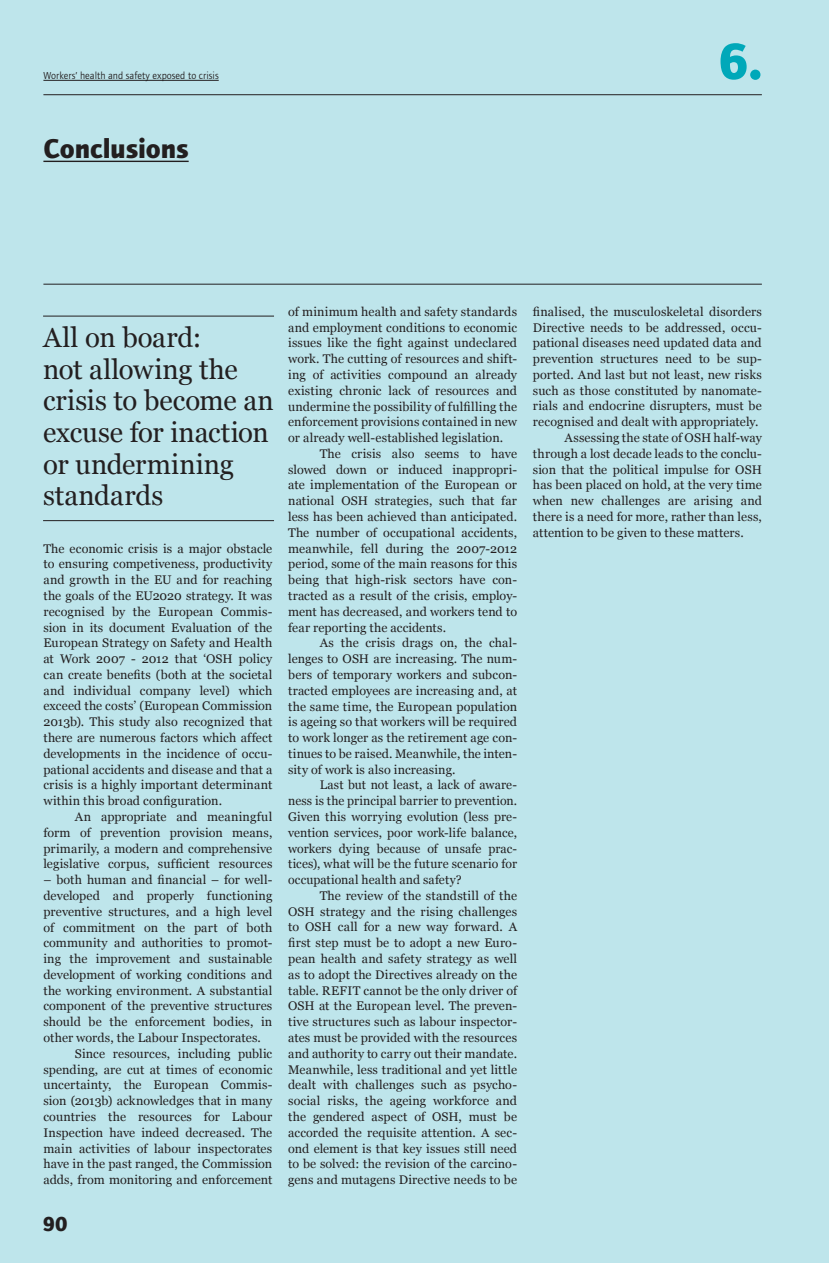
<style>
.page{position:relative;width:829px;height:1263px;background:#bee5eb}
.page>*{position:absolute;margin:0;border:0;box-sizing:border-box;transform-origin:0 0}
.t1{font:700 52.2px "Foundry Journal";color:#00a8b9}
.t2{font:27.9px/31.5px "Georgia";letter-spacing:-.005em;color:#231f20}
.t3{font:700 27.9px "Foundry Journal";letter-spacing:-.005em;color:#231f20}
.t4{font:700 20.85px "Foundry Journal";color:#231f20}
.t5{font:12.6px/15.8px "Georgia";letter-spacing:.01em;color:#231f20;text-align:justify}
.t6{font:10.5px "Foundry Journal";color:#231f20}
</style>
<div class="page">
<hr style="left:43px;top:284px;width:719px;height:1px;background:#231f20">
<hr style="left:43px;top:80px;width:176px;height:1px;background:#231f20">
<hr style="left:43px;top:94px;width:719px;height:1px;background:#231f20">
<hr style="left:43px;top:316px;width:231px;height:1px;background:#231f20">
<hr style="left:43px;top:520px;width:231px;height:1px;background:#231f20">
<hr style="left:43px;top:161px;width:146px;height:1px;background:#231f20">
<p class="t6" style="left:43px;top:70px;width:177px">Workers’ health and safety exposed to crisis</p>
<h2 class="t3" style="left:43px;top:132px;width:147px">Conclusions</h2>
<h1 class="t1" style="left:718px;top:30px;width:45px">6.</h1>
<h2 class="t2" style="left:43px;top:322px;width:232px">All on board:<br>not allowing the crisis to become an excuse for inaction or undermining standards</h2>
<p class="t5" style="left:43px;top:541px;width:230px">The economic crisis is a major obstacle to ensuring competiveness, productivity and growth in the EU and for reaching the goals of the EU2020 strategy. It was recognised by the European Commis&shy;sion in its document Evaluation of the European Strategy on Safety and Health at Work 2007 - 2012 that ‘OSH policy can create benefits (both at the societal and individual company level) which exceed the costs’ (European Commission 2013b). This study also recognized that there are numerous factors which affect developments in the incidence of occu&shy;pational accidents and disease and that a crisis is a highly important determinant within this broad configuration.</p>
<p class="t5" style="left:43px;top:809px;width:230px;text-indent:32px">An appropriate and meaningful form of prevention provision means, primarily, a modern and comprehensive legislative corpus, sufficient resources</p>
<p class="t5" style="left:43px;top:872px;width:230px">– both human and financial – for well-</p>
<p class="t5" style="left:43px;top:888px;width:230px">developed and properly functioning</p>
<p class="t5" style="left:43px;top:904px;width:230px">preventive structures, and a high level</p>
<p class="t5" style="left:43px;top:919px;width:230px">of commitment on the part of both</p>
<p class="t5" style="left:43px;top:935px;width:230px">community and authorities to promot-</p>
<p class="t5" style="left:43px;top:951px;width:230px">ing the improvement and sustainable</p>
<p class="t5" style="left:43px;top:967px;width:230px">development of working conditions and</p>
<p class="t5" style="left:43px;top:983px;width:230px">the working environment. A substantial</p>
<p class="t5" style="left:43px;top:998px;width:230px">component of the preventive structures</p>
<p class="t5" style="left:43px;top:1014px;width:230px">should be the enforcement bodies, in</p>
<p class="t5" style="left:43px;top:1030px;width:219px">other words, the Labour Inspectorates.</p>
<p class="t5" style="left:75px;top:1046px;width:199px">Since resources, including public</p>
<p class="t5" style="left:43px;top:1062px;width:230px">spending, are cut at times of economic</p>
<p class="t5" style="left:43px;top:1077px;width:230px">uncertainty, the European Commis-</p>
<p class="t5" style="left:43px;top:1093px;width:230px">sion (2013b) acknowledges that in many</p>
<p class="t5" style="left:43px;top:1109px;width:230px">countries the resources for Labour</p>
<p class="t5" style="left:43px;top:1125px;width:230px">Inspection have indeed decreased. The</p>
<p class="t5" style="left:43px;top:1140px;width:230px">main activities of labour inspectorates</p>
<p class="t5" style="left:43px;top:1156px;width:230px">have in the past ranged, the Commission</p>
<p class="t5" style="left:43px;top:1172px;width:230px">adds, from monitoring and enforcement</p>
<h3 class="t4" style="left:43px;top:1212px;width:26px">90</h3>
<p class="t5" style="left:288px;top:304px;width:230px">of minimum health and safety standards and employment conditions to economic issues like the fight against undeclared work. The cutting of resources and shift&shy;ing of activities compound an already existing chronic lack of resources and undermine the possibility of fulfilling the enforcement provisions contained in new or already well-established legislation.</p>
<p class="t5" style="left:288px;top:446px;width:230px;text-indent:32px">The crisis also seems to have slowed down or induced inappropri&shy;ate implementation of the European or national OSH strategies, such that far less has been achieved than anticipated.<br>The number of occupational accidents, meanwhile, fell during the 2007-2012 period, some of the main reasons for this being that high-risk sectors have con&shy;tracted as a result of the crisis, employ&shy;ment has decreased, and workers tend to fear reporting the accidents.</p>
<p class="t5" style="left:288px;top:635px;width:230px;text-indent:32px">As the crisis drags on, the chal&shy;lenges to OSH are increasing. The num&shy;bers of temporary workers and subcon&shy;tracted employees are increasing and, at the same time, the European population is ageing so that workers will be required to work longer as the retirement age con&shy;tinues to be raised. Meanwhile, the inten&shy;sity of work is also increasing.</p>
<p class="t5" style="left:288px;top:777px;width:230px;text-indent:32px">Last but not least, a lack of aware&shy;ness is the principal barrier to prevention.<br>Given this worrying evolution (less pre&shy;vention services, poor work-life balance, workers dying because of unsafe prac&shy;tices), what will be the future scenario for occupational health and safety?</p>
<p class="t5" style="left:288px;top:888px;width:230px;text-indent:32px">The review of the standstill of the OSH strategy and the rising challenges to OSH call for a new way forward. A first step must be to adopt a new Euro&shy;pean health and safety strategy as well as to adopt the Directives already on the table. REFIT cannot be the only driver of OSH at the European level. The preven&shy;tive structures such as labour inspector&shy;ates must be provided with the resources and authority to carry out their mandate.<br>Meanwhile, less traditional and yet little dealt with challenges such as psycho&shy;social risks, the ageing workforce and the gendered aspect of OSH, must be accorded the requisite attention. A sec&shy;ond element is that key issues still need to be solved: the revision of the carcino&shy;gens and mutagens Directive needs to be</p>
<p class="t5" style="left:533px;top:304px;width:230px">finalised, the musculoskeletal disorders</p>
<p class="t5" style="left:533px;top:320px;width:230px">Directive needs to be addressed, occu-</p>
<p class="t5" style="left:533px;top:335px;width:230px">pational diseases need updated data and</p>
<p class="t5" style="left:533px;top:351px;width:230px">prevention structures need to be sup-</p>
<p class="t5" style="left:533px;top:367px;width:230px">ported. And last but not least, new risks</p>
<p class="t5" style="left:533px;top:383px;width:230px">such as those constituted by nanomate-</p>
<p class="t5" style="left:533px;top:398px;width:230px">rials and endocrine disrupters, must be</p>
<p class="t5" style="left:533px;top:414px;width:227px">recognised and dealt with appropriately.</p>
<p class="t5" style="left:564px;top:430px;width:199px">Assessing the state of OSH half-way</p>
<p class="t5" style="left:533px;top:446px;width:230px">through a lost decade leads to the conclu-</p>
<p class="t5" style="left:533px;top:462px;width:230px">sion that the political impulse for OSH</p>
<p class="t5" style="left:533px;top:477px;width:230px">has been placed on hold, at the very time</p>
<p class="t5" style="left:533px;top:493px;width:230px">when new challenges are arising and</p>
<p class="t5" style="left:533px;top:509px;width:230px">there is a need for more, rather than less,</p>
<p class="t5" style="left:533px;top:525px;width:212px">attention to be given to these matters.</p>
</div>
